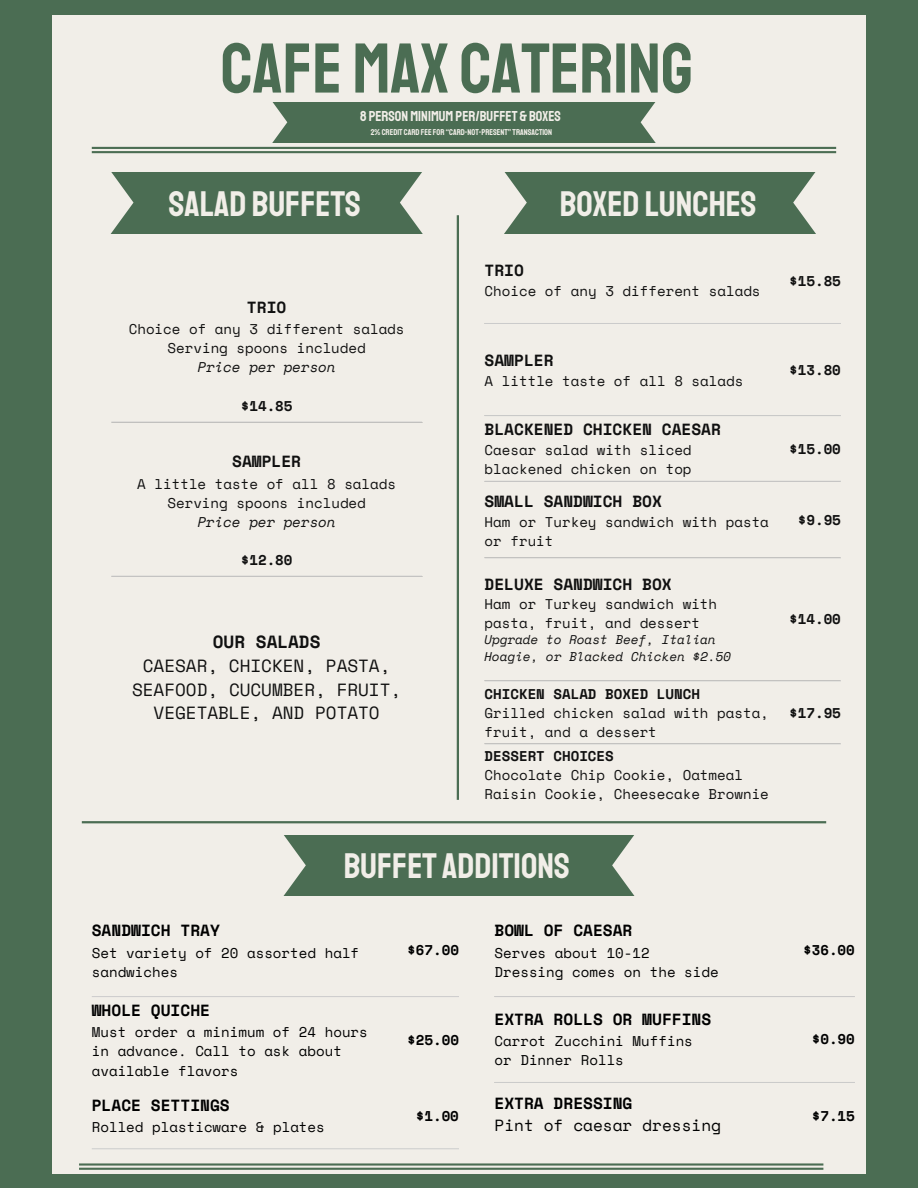
<style>
.page{position:relative;width:918px;height:1188px;background:#4b6d53}
.page>*{position:absolute;margin:0;border:0;box-sizing:border-box;transform-origin:0 0}
.t1{font:70.5px "Staatliches";color:#4b6d53}
.t2{font:36px "Staatliches";color:#f1eee8}
.t3{font:17.55px/23.7px "Space Mono";color:#101010;text-align:center}
.t4{font:700 17.55px "Space Mono";color:#101010}
.t5{font:700 16.05px "Space Mono";color:#000}
.t6{font:700 16.05px "Space Mono";color:#101010}
.t7{font:16.05px "Space Mono";color:#000}
.t8{font:14.55px "Staatliches";color:#f1eee8}
.t9{font:14.1px/18.9px "Space Mono";color:#101010}
.t10{font:14.1px/19.2px "Space Mono";color:#000}
.t11{font:700 14.1px "Space Mono";color:#101010}
.t12{font:700 14.1px "Space Mono";color:#000}
.t13{font:italic 14.1px "Space Mono";color:#101010}
.t14{font:italic 12.6px "Space Mono";color:#101010}
.t15{font:8.55px "Staatliches";color:#f1eee8}
.s1{font-weight:700}
</style>
<div class="page">
<div style="left:53px;top:15px;width:813px;height:1159px;background:#f1eee8"></div>
<hr style="left:485px;top:323px;width:356px;height:1px;background:#ccc">
<hr style="left:485px;top:415px;width:356px;height:1px;background:#ccc">
<hr style="left:485px;top:481px;width:356px;height:1px;background:#ccc">
<hr style="left:485px;top:558px;width:356px;height:1px;background:#ccc">
<hr style="left:485px;top:681px;width:356px;height:1px;background:#ccc">
<hr style="left:485px;top:744px;width:356px;height:1px;background:#ccc">
<hr style="left:92px;top:996px;width:367px;height:1px;background:#ccc">
<hr style="left:111px;top:422px;width:311px;height:1px;background:#ccc">
<hr style="left:111px;top:576px;width:311px;height:1px;background:#ccc">
<hr style="left:82px;top:821px;width:744px;height:2px;background:#4b6d53">
<hr style="left:92px;top:147px;width:744px;height:2px;background:#4b6d53">
<hr style="left:92px;top:151px;width:744px;height:2px;background:#4b6d53">
<hr style="left:457px;top:215px;width:2px;height:585px;background:#4b6d53">
<hr style="left:79px;top:1163px;width:744px;height:3px;background:#4b6d53">
<hr style="left:79px;top:1168px;width:744px;height:2px;background:#4b6d53">
<svg style="left:504px;top:172px;width:312px;height:61px;background:#57765e"></svg>
<hr style="left:495px;top:996px;width:360px;height:1px;background:#ccc">
<hr style="left:495px;top:1082px;width:360px;height:1px;background:#ccc">
<hr style="left:92px;top:1148px;width:367px;height:1px;background:#ccc">
<svg style="left:111px;top:172px;width:311px;height:61px;background:#56765d"></svg>
<div style="left:283px;top:835px;width:352px;height:61px;background:#4b6d53"></div>
<div style="left:272px;top:102px;width:384px;height:40px;background:#4b6d53"></div>
<p class="t1" style="left:221px;top:26px;width:474px">CAFE MAX CATERING</p>
<p class="t8" style="left:360px;top:107px;width:202px">8 PERSON MINIMUM PER/BUFFET &amp; BOXES</p>
<p class="t15" style="left:371px;top:127px;width:183px">2%CREDIT CARD FEE FOR “CARD-NOT-PRESENT” TRANSACTION</p>
<p class="t2" style="left:169px;top:181px;width:193px">SALAD BUFFETS</p>
<p class="t6" style="left:247px;top:295px;width:41px">TRIO</p>
<p class="t9" style="left:129px;top:319px;width:277px;text-align:center">Choice of any 3 different salads<br>Serving spoons included</p>
<p class="t13" style="left:198px;top:357px;width:139px">Price per person</p>
<p class="t11" style="left:241px;top:395px;width:53px">$14.85</p>
<p class="t6" style="left:232px;top:449px;width:70px">SAMPLER</p>
<p class="t9" style="left:137px;top:474px;width:260px;text-align:center">A little taste of all 8 salads<br>Serving spoons included</p>
<p class="t13" style="left:198px;top:511px;width:140px">Price per person</p>
<p class="t11" style="left:241px;top:549px;width:53px">$12.80</p>
<p class="t4" style="left:213px;top:629px;width:109px">OUR SALADS</p>
<p class="t3" style="left:132px;top:654px;width:271px">CAESAR, CHICKEN, PASTA,<br>SEAFOOD, CUCUMBER, FRUIT,<br>VEGETABLE, AND POTATO</p>
<p class="t2" style="left:560px;top:181px;width:198px">BOXED LUNCHES</p>
<p class="t6" style="left:485px;top:258px;width:41px">TRIO</p>
<p class="t9" style="left:485px;top:282px;width:277px">Choice of any 3 different salads</p>
<p class="t6" style="left:485px;top:348px;width:70px">SAMPLER</p>
<p class="t9" style="left:485px;top:371px;width:260px">A little taste of all 8 salads</p>
<p class="t11" style="left:789px;top:270px;width:53px">$15.85</p>
<p class="t11" style="left:789px;top:359px;width:53px">$13.80</p>
<p class="t6" style="left:485px;top:417px;width:238px">BLACKENED CHICKEN CAESAR</p>
<p class="t9" style="left:485px;top:440px;width:209px">Caesar salad with sliced blackened chicken on top</p>
<p class="t11" style="left:789px;top:438px;width:53px">$15.00</p>
<p class="t6" style="left:485px;top:489px;width:179px">SMALL SANDWICH BOX</p>
<p class="t9" style="left:485px;top:512px;width:286px">Ham or Turkey sandwich with pasta or fruit</p>
<p class="t11" style="left:798px;top:509px;width:45px">$9.95</p>
<p class="t6" style="left:485px;top:572px;width:189px">DELUXE SANDWICH BOX</p>
<p class="t9" style="left:485px;top:595px;width:234px">Ham or Turkey sandwich with pasta, fruit, and dessert</p>
<p class="t14" style="left:485px;top:630px;width:233px">Upgrade to Roast Beef, Italian</p>
<p class="t14" style="left:485px;top:647px;width:248px">Hoagie, or Blacked Chicken $2.50</p>
<p class="t11" style="left:789px;top:609px;width:53px">$14.00</p>
<p class="t9" style="left:485px;top:684px;width:286px"><span class="s1">CHICKEN SALAD BOXED LUNCH<br></span>Grilled chicken salad with pasta, fruit, and a dessert</p>
<p class="t11" style="left:485px;top:745px;width:131px">DESSERT CHOICES</p>
<p class="t9" style="left:485px;top:765px;width:286px">Chocolate Chip Cookie, Oatmeal<br>Raisin Cookie, Cheesecake Brownie</p>
<p class="t11" style="left:789px;top:702px;width:53px">$17.95</p>
<p class="t2" style="left:344px;top:844px;width:228px">BUFFET ADDITIONS</p>
<p class="t5" style="left:92px;top:918px;width:130px">SANDWICH TRAY</p>
<p class="t10" style="left:92px;top:943px;width:269px">Set variety of 20 assorted half sandwiches</p>
<p class="t12" style="left:407px;top:940px;width:53px">$67.00</p>
<p class="t5" style="left:92px;top:998px;width:120px">WHOLE QUICHE</p>
<p class="t10" style="left:92px;top:1022px;width:278px">Must order a minimum of 24 hours in advance. Call to ask about available flavors</p>
<p class="t12" style="left:407px;top:1029px;width:53px">$25.00</p>
<p class="t5" style="left:92px;top:1093px;width:140px">PLACE SETTINGS</p>
<p class="t10" style="left:92px;top:1117px;width:235px">Rolled plasticware &amp; plates</p>
<p class="t12" style="left:416px;top:1105px;width:45px">$1.00</p>
<p class="t5" style="left:495px;top:918px;width:139px">BOWL OF CAESAR</p>
<p class="t10" style="left:495px;top:943px;width:157px">Serves about 10-12</p>
<p class="t10" style="left:495px;top:962px;width:226px">Dressing comes on the side</p>
<p class="t5" style="left:495px;top:1007px;width:218px">EXTRA ROLLS OR MUFFINS</p>
<p class="t10" style="left:495px;top:1031px;width:200px">Carrot Zucchini Muffins</p>
<p class="t10" style="left:495px;top:1050px;width:131px">or Dinner Rolls</p>
<p class="t5" style="left:495px;top:1091px;width:139px">EXTRA DRESSING</p>
<p class="t7" style="left:495px;top:1113px;width:228px">Pint of caesar dressing</p>
<p class="t12" style="left:803px;top:940px;width:53px">$36.00</p>
<p class="t12" style="left:812px;top:1028px;width:45px">$0.90</p>
<p class="t12" style="left:812px;top:1105px;width:45px">$7.15</p>
</div>
